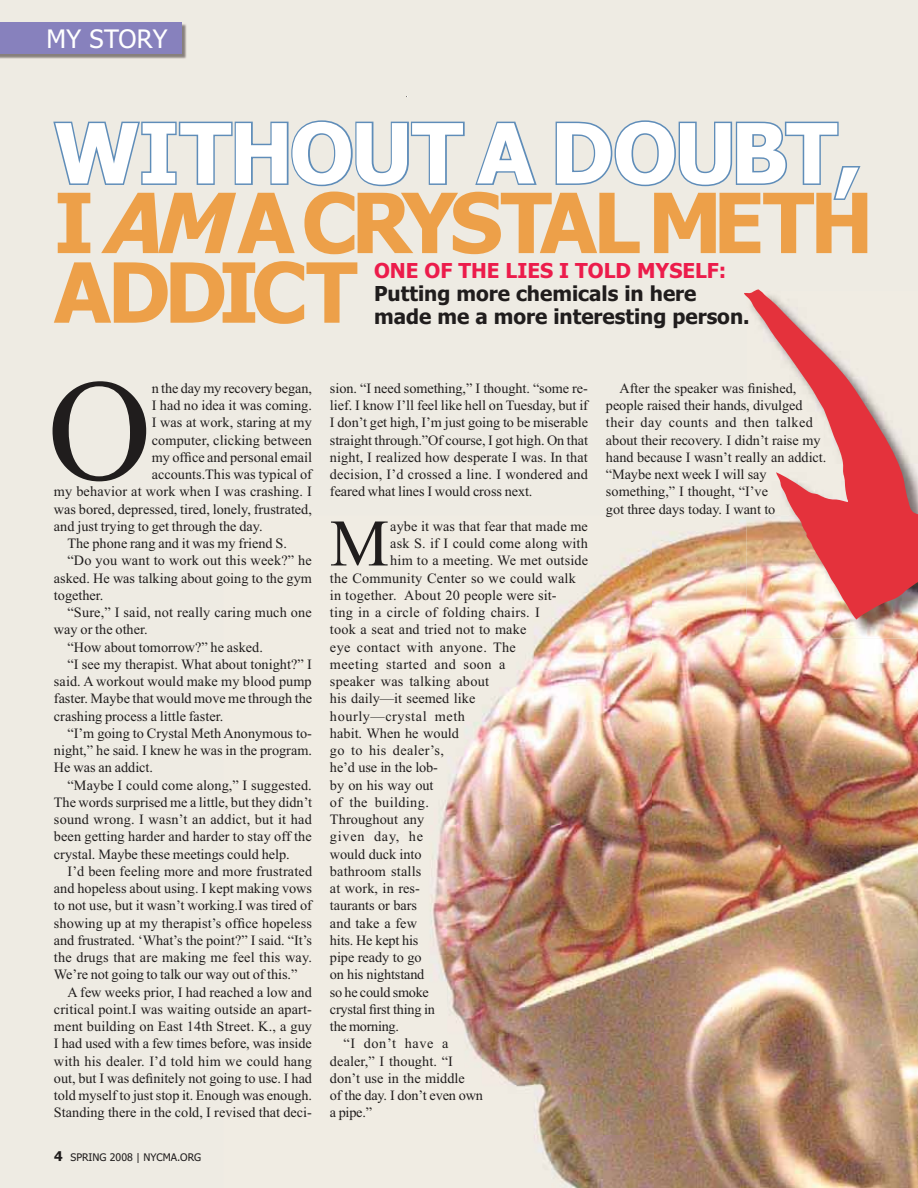
<style>
.page{position:relative;width:918px;height:1188px;background:#eeebe3}
.page>*{position:absolute;margin:0;border:0;box-sizing:border-box;transform-origin:0 0}
.t1{font:144.45px "Times New Roman";color:#201d1d}
.t2{font:700 82.95px/69.6px "Tahoma";letter-spacing:-.04em;color:#eda049}
.t3{font:66.3px "Times New Roman";color:#201d1d}
.t4{font:25.5px "Tahoma";letter-spacing:.01em;color:#fff}
.t5{font:700 20.55px/23.1px "Tahoma";color:#201d1d}
.t6{font:700 20.55px "Tahoma";color:#ec1c4b}
.t7{font:14.25px/17.2px "Times New Roman";color:#201d1d;text-align:justify}
.t8{font:14.25px "Times New Roman";letter-spacing:.03em;color:#201d1d}
.t9{font:14.25px "Times New Roman";letter-spacing:-.02em;color:#201d1d}
.t10{font:14.25px "Times New Roman";letter-spacing:.02em;color:#201d1d}
.t11{font:14.25px "Times New Roman";letter-spacing:.04em;color:#201d1d}
.t12{font:14.25px "Times New Roman";letter-spacing:.025em;color:#201d1d}
.t13{font:14.25px "Times New Roman";letter-spacing:.055em;color:#201d1d}
.t14{font:10.5px "Tahoma";color:#201d1d}
.s1{color:#fff}
.s2{font-style:italic}
.s3{font-weight:700;font-size:13.5px}
</style>
<div class="page">
<img style="left:431px;top:521px;width:330px;height:667px">
<img style="left:761px;top:639px;width:157px;height:549px">
<svg style="left:53px;top:120px;width:412px;height:67px"></svg>
<svg style="left:475px;top:121px;width:62px;height:64px"></svg>
<svg style="left:555px;top:120px;width:306px;height:80px"></svg>
<img style="left:747px;top:620px;width:171px;height:19px">
<svg style="left:744px;top:289px;width:174px;height:331px"></svg>
<img style="left:0;top:23px;width:186px;height:36px">
<div style="left:0;top:22px;width:181px;height:32px;background:#8781bd"></div>
<h3 class="t4" style="left:46px;top:29px;width:122px">MY STORY</h3>
<h2 class="t2" style="left:54px;top:126px;width:821px"><span class="s1">WITHOUT A DOUBT,<br></span>I <span class="s2">AM</span> A CRYSTAL METH<br>ADDICT</h2>
<h3 class="t6" style="left:374px;top:262px;width:354px">ONE OF THE LIES I TOLD MYSELF:</h3>
<h3 class="t5" style="left:374px;top:283px;width:377px">Putting more chemicals in here made me a more interesting person.</h3>
<h1 class="t1" style="left:47px;top:379px;width:106px">O</h1>
<p class="t7" style="left:152px;top:381px;width:162px">n the day my recovery began,</p>
<p class="t7" style="left:152px;top:398px;width:162px">I had no idea it was coming.</p>
<p class="t7" style="left:152px;top:415px;width:162px">I was at work, staring at my</p>
<p class="t7" style="left:152px;top:433px;width:162px">computer, clicking between</p>
<p class="t7" style="left:152px;top:450px;width:162px">my office and personal email</p>
<p class="t7" style="left:152px;top:467px;width:162px">accounts.This was typical of</p>
<p class="t7" style="left:54px;top:484px;width:259px">my behavior at work when I was crashing. I</p>
<p class="t7" style="left:54px;top:502px;width:259px">was bored, depressed, tired, lonely, frustrated,</p>
<p class="t7" style="left:54px;top:519px;width:210px">and just trying to get through the day.</p>
<p class="t7" style="left:68px;top:536px;width:221px">The phone rang and it was my friend S.</p>
<p class="t7" style="left:68px;top:553px;width:246px">“Do you want to work out this week?” he</p>
<p class="t7" style="left:54px;top:571px;width:259px">asked. He was talking about going to the gym</p>
<p class="t7" style="left:54px;top:588px;width:51px">together.</p>
<p class="t7" style="left:68px;top:605px;width:246px">“Sure,” I said, not really caring much one</p>
<p class="t7" style="left:54px;top:622px;width:95px">way or the other.</p>
<p class="t7" style="left:68px;top:640px;width:197px">“How about tomorrow?” he asked.</p>
<p class="t7" style="left:68px;top:657px;width:246px">“I see my therapist. What about tonight?” I</p>
<p class="t7" style="left:54px;top:674px;width:259px">said. A workout would make my blood pump</p>
<p class="t7" style="left:54px;top:691px;width:260px">faster. Maybe that would move me through the</p>
<p class="t7" style="left:54px;top:709px;width:171px">crashing process a little faster.</p>
<p class="t7" style="left:68px;top:726px;width:246px">“I’m going to Crystal Meth Anonymous to-</p>
<p class="t7" style="left:54px;top:743px;width:260px">night,” he said. I knew he was in the program.</p>
<p class="t7" style="left:54px;top:760px;width:101px">He was an addict.</p>
<p class="t7" style="left:68px;top:778px;width:246px">“Maybe I could come along,” I suggested.</p>
<p class="t7" style="left:54px;top:795px;width:260px">The words surprised me a little, but they didn’t</p>
<p class="t7" style="left:54px;top:812px;width:259px">sound wrong. I wasn’t an addict, but it had</p>
<p class="t7" style="left:54px;top:829px;width:259px">been getting harder and harder to stay off the</p>
<p class="t7" style="left:54px;top:847px;width:237px">crystal. Maybe these meetings could help.</p>
<p class="t7" style="left:68px;top:864px;width:246px">I’d been feeling more and more frustrated</p>
<p class="t7" style="left:54px;top:881px;width:260px">and hopeless about using. I kept making vows</p>
<p class="t7" style="left:54px;top:898px;width:259px">to not use, but it wasn’t working.I was tired of</p>
<p class="t7" style="left:54px;top:916px;width:259px">showing up at my therapist’s office hopeless</p>
<p class="t7" style="left:54px;top:933px;width:260px">and frustrated. ‘What’s the point?” I said. “It’s</p>
<p class="t7" style="left:54px;top:950px;width:260px">the drugs that are making me feel this way.</p>
<p class="t7" style="left:54px;top:967px;width:245px">We’re not going to talk our way out of this.”</p>
<p class="t7" style="left:68px;top:985px;width:246px">A few weeks prior, I had reached a low and</p>
<p class="t7" style="left:54px;top:1002px;width:260px">critical point.I was waiting outside an apart-</p>
<p class="t7" style="left:54px;top:1019px;width:260px">ment building on East 14th Street. K., a guy</p>
<p class="t7" style="left:54px;top:1036px;width:259px">I had used with a few times before, was inside</p>
<p class="t7" style="left:54px;top:1054px;width:259px">with his dealer. I’d told him we could hang</p>
<p class="t7" style="left:54px;top:1071px;width:260px">out, but I was definitely not going to use. I had</p>
<p class="t7" style="left:54px;top:1088px;width:260px">told myself to just stop it. Enough was enough.</p>
<p class="t7" style="left:54px;top:1105px;width:259px">Standing there in the cold, I revised that deci-</p>
<p class="t14" style="left:54px;top:1153px;width:149px"><span class="s3">4</span> SPRING 2008 | NYCMA.ORG</p>
<p class="t7" style="left:330px;top:381px;width:260px">sion. “I need something,” I thought. “some re&shy;lief. I know I’ll feel like hell on Tuesday, but if I don’t get high, I’m just going to be miserable straight through.”Of course, I got high. On that night, I realized how desperate I was. In that decision, I’d crossed a line. I wondered and feared what lines I would cross next.</p>
<h3 class="t3" style="left:330px;top:519px;width:60px">M</h3>
<p class="t7" style="left:390px;top:519px;width:199px">aybe it was that fear that made me</p>
<p class="t7" style="left:390px;top:536px;width:199px">ask S. if I could come along with</p>
<p class="t7" style="left:390px;top:553px;width:199px">him to a meeting. We met outside</p>
<p class="t7" style="left:330px;top:571px;width:247px">the Community Center so we could walk</p>
<p class="t7" style="left:330px;top:588px;width:228px">in together. About 20 people were sit-</p>
<p class="t10" style="left:330px;top:607px;width:211px">ting in a circle of folding chairs. I</p>
<p class="t7" style="left:330px;top:622px;width:198px">took a seat and tried not to make</p>
<p class="t8" style="left:330px;top:642px;width:187px">eye contact with anyone. The</p>
<p class="t8" style="left:330px;top:659px;width:177px">meeting started and soon a</p>
<p class="t7" style="left:330px;top:674px;width:161px">speaker was talking about</p>
<p class="t7" style="left:330px;top:691px;width:147px">his daily—it seemed like</p>
<p class="t11" style="left:330px;top:711px;width:137px">hourly—crystal meth</p>
<p class="t7" style="left:330px;top:726px;width:130px">habit. When he would</p>
<p class="t12" style="left:330px;top:745px;width:116px">go to his dealer’s,</p>
<p class="t7" style="left:330px;top:760px;width:109px">he’d use in the lob-</p>
<p class="t7" style="left:330px;top:778px;width:105px">by on his way out</p>
<p class="t8" style="left:330px;top:797px;width:100px">of the building.</p>
<p class="t7" style="left:330px;top:812px;width:96px">Throughout any</p>
<p class="t13" style="left:330px;top:832px;width:95px">given day, he</p>
<p class="t7" style="left:330px;top:847px;width:93px">would duck into</p>
<p class="t7" style="left:330px;top:864px;width:93px">bathroom stalls</p>
<p class="t7" style="left:330px;top:881px;width:91px">at work, in res-</p>
<p class="t7" style="left:330px;top:898px;width:89px">taurants or bars</p>
<p class="t7" style="left:330px;top:916px;width:88px">and take a few</p>
<p class="t7" style="left:330px;top:933px;width:90px">hits. He kept his</p>
<p class="t7" style="left:330px;top:950px;width:93px">pipe ready to go</p>
<p class="t7" style="left:330px;top:967px;width:96px">on his nightstand</p>
<p class="t9" style="left:330px;top:987px;width:100px">so he could smoke</p>
<p class="t9" style="left:330px;top:1004px;width:107px">crystal first thing in</p>
<p class="t9" style="left:330px;top:1021px;width:70px">the morning.</p>
<p class="t7" style="left:344px;top:1036px;width:106px">“I don’t have a</p>
<p class="t7" style="left:330px;top:1054px;width:124px">dealer,” I thought. “I</p>
<p class="t7" style="left:330px;top:1071px;width:136px">don’t use in the middle</p>
<p class="t7" style="left:330px;top:1088px;width:155px">of the day. I don’t even own</p>
<p class="t7" style="left:330px;top:1105px;width:44px">a pipe.”</p>
<p class="t7" style="left:606px;top:381px;width:222px;text-align:left;text-indent:14px">After the speaker was finished, people raised their hands, divulged their day counts and then talked about their recovery. I didn’t raise my hand because I wasn’t really an addict. “Maybe next week I will say something,” I thought, “I’ve<br>got three days today. I want to</p>
</div>
